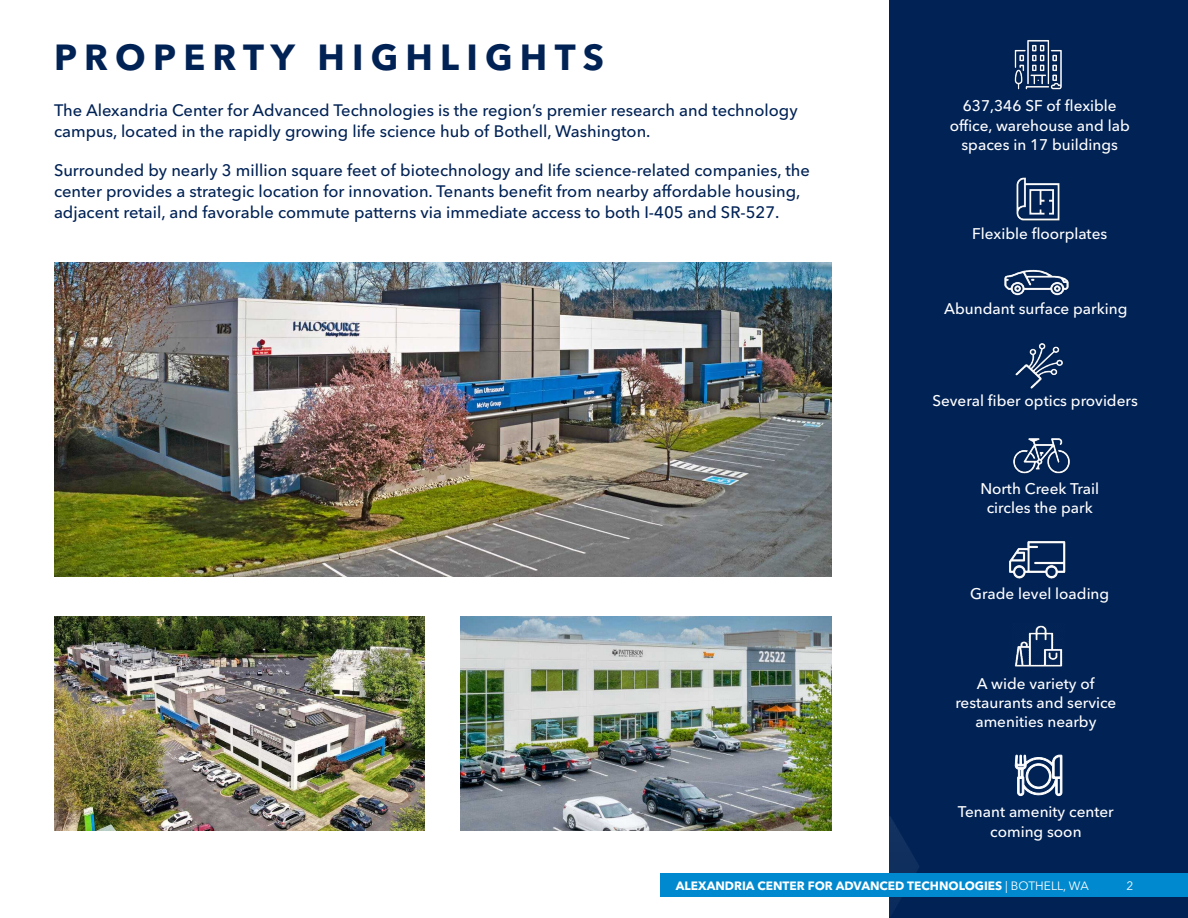
<style>
.page{position:relative;width:1188px;height:918px;background:#fff}
.page>*{position:absolute;margin:0;border:0;box-sizing:border-box;transform-origin:0 0}
.t1{font:700 36px "Avenir Next LT Pro";letter-spacing:.2em;color:#025}
.t2{font:500 16.5px/21px "Avenir Next LT Pro";color:#025}
.t3{font:500 15.3px/19.2px "Avenir Next LT Pro";color:#fff;text-align:center}
.t4{font:700 12px "Avenir Next LT Pro";color:#fff}
.t5{font:12px "Avenir Next LT Pro";color:#fff}
.s1{font-weight:400}
</style>
<div class="page">
<div style="left:889px;top:0;width:299px;height:918px;background:#025"></div>
<img style="left:54px;top:646px;width:865px;height:270px">
<img style="left:1004px;top:269px;width:65px;height:27px">
<img style="left:1009px;top:541px;width:57px;height:38px">
<img style="left:1013px;top:438px;width:57px;height:36px">
<img style="left:1014px;top:625px;width:49px;height:42px">
<img style="left:1016px;top:177px;width:44px;height:44px">
<img style="left:1015px;top:343px;width:48px;height:46px">
<img style="left:1014px;top:40px;width:48px;height:49px">
<svg style="left:1015px;top:754px;width:48px;height:43px"></svg>
<img style="left:54px;top:263px;width:778px;height:313px">
<img style="left:54px;top:616px;width:371px;height:214px">
<img style="left:461px;top:616px;width:371px;height:214px">
<div style="left:661px;top:873px;width:527px;height:24px;background:#0089ce"></div>
<h1 class="t1" style="left:54px;top:36px;width:552px">PROPERTY HIGHLIGHTS</h1>
<p class="t2" style="left:54px;top:100px;width:745px">The Alexandria Center for Advanced Technologies is the region’s premier research and technology campus, located in the rapidly growing life science hub of Bothell, Washington.</p>
<p class="t2" style="left:54px;top:160px;width:757px">Surrounded by nearly 3 million square feet of biotechnology and life science-related companies, the center provides a strategic location for innovation. Tenants benefit from nearby affordable housing, adjacent retail, and favorable commute patterns via immediate access to both I-405 and SR-527.</p>
<p class="t3" style="left:950px;top:96px;width:182px">637,346 SF of flexible office, warehouse and lab spaces in 17 buildings</p>
<p class="t3" style="left:972px;top:224px;width:137px">Flexible floorplates</p>
<p class="t3" style="left:944px;top:299px;width:185px">Abundant surface parking</p>
<p class="t3" style="left:932px;top:391px;width:207px">Several fiber optics providers</p>
<p class="t3" style="left:980px;top:479px;width:120px">North Creek Trail circles the park</p>
<p class="t3" style="left:970px;top:584px;width:141px">Grade level loading</p>
<p class="t3" style="left:955px;top:674px;width:163px">A wide variety of restaurants and service amenities nearby</p>
<p class="t3" style="left:958px;top:802px;width:157px">Tenant amenity center coming soon</p>
<p class="t4" style="left:676px;top:878px;width:414px">ALEXANDRIA CENTER FOR ADVANCED TECHNOLOGIES <span class="s1">| BOTHELL, WA</span></p>
<p class="t5" style="left:1127px;top:878px;width:8px">2</p>
</div>
